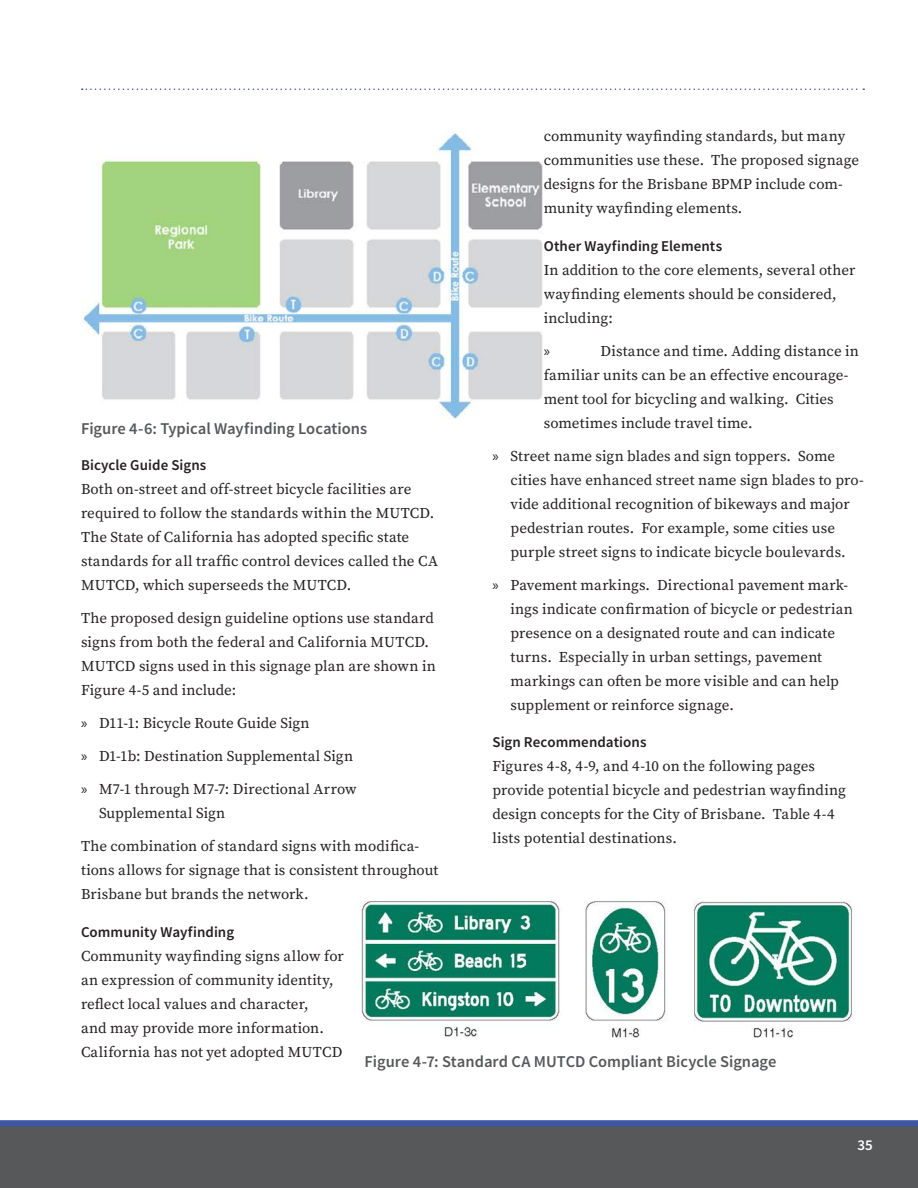
<style>
.page{position:relative;width:918px;height:1188px;background:#fff}
.page>*{position:absolute;margin:0;border:0;box-sizing:border-box;transform-origin:0 0}
.t1{font:600 16.5px "Source Sans Pro";color:#57585a}
.t2{font:15px/24px "Source Serif Pro";letter-spacing:.005em;color:#231f20}
.t3{font:600 15px "Source Sans Pro";letter-spacing:.005em;color:#231f20}
.t4{font:600 15px "Source Sans Pro";color:#fff}
.t5{font:15px "Myriad Pro";color:#231f20}
.s1{font-family:"Myriad Pro"}
</style>
<div class="page">
<div style="left:0;top:1125px;width:918px;height:63px;background:#57585a"></div>
<div style="left:0;top:1120px;width:918px;height:6px;background:#3e57a6"></div>
<svg style="left:82px;top:88px;width:782px;height:2px"></svg>
<img style="left:81px;top:132px;width:462px;height:286px">
<img style="left:359px;top:900px;width:495px;height:138px">
<p class="t2" style="left:544px;top:125px;width:317px">community wayfinding standards, but many communities use these. The proposed signage designs for the Brisbane BPMP include com&shy;munity wayfinding elements.</p>
<p class="t3" style="left:544px;top:237px;width:180px">Other Wayfinding Elements</p>
<p class="t2" style="left:544px;top:259px;width:313px">In addition to the core elements, several other wayfinding elements should be considered, including:</p>
<p class="t5" style="left:544px;top:342px;width:8px">»</p>
<p class="t2" style="left:544px;top:340px;width:317px;text-indent:57px">Distance and time. Adding distance in familiar units can be an effective encourage&shy;ment tool for bicycling and walking. Cities sometimes include travel time.</p>
<p class="t2" style="left:510px;top:445px;width:355px;text-indent:-18px"><span class="s1">»</span> Street name sign blades and sign toppers. Some cities have enhanced street name sign blades to pro&shy;vide additional recognition of bikeways and major pedestrian routes. For example, some cities use purple street signs to indicate bicycle boulevards.</p>
<p class="t2" style="left:510px;top:574px;width:344px;text-indent:-18px"><span class="s1">»</span> Pavement markings. Directional pavement mark&shy;ings indicate confirmation of bicycle or pedestrian presence on a designated route and can indicate turns. Especially in urban settings, pavement markings can often be more visible and can help supplement or reinforce signage.</p>
<p class="t3" style="left:492px;top:733px;width:156px">Sign Recommendations</p>
<p class="t2" style="left:492px;top:755px;width:355px">Figures 4-8, 4-9, and 4-10 on the following pages provide potential bicycle and pedestrian wayfinding design concepts for the City of Brisbane. Table 4-4 lists potential destinations.</p>
<p class="t1" style="left:81px;top:418px;width:288px">Figure 4-6: Typical Wayfinding Locations</p>
<p class="t3" style="left:81px;top:456px;width:127px">Bicycle Guide Signs</p>
<p class="t2" style="left:81px;top:478px;width:358px">Both on-street and off-street bicycle facilities are required to follow the standards within the MUTCD.<br>The State of California has adopted specific state standards for all traffic control devices called the CA MUTCD, which superseeds the MUTCD.</p>
<p class="t2" style="left:81px;top:607px;width:356px">The proposed design guideline options use standard signs from both the federal and California MUTCD.<br>MUTCD signs used in this signage plan are shown in Figure 4-5 and include:</p>
<p class="t2" style="left:81px;top:707px;width:277px;line-height:33px"><span class="s1">»</span> D11-1: Bicycle Route Guide Sign<br><span class="s1">»</span> D1-1b: Destination Supplemental Sign <span class="s1">»</span> M7-1 through M7-7: Directional Arrow</p>
<p class="t2" style="left:81px;top:797px;width:340px;line-height:33px;text-indent:18px">Supplemental Sign<br>The combination of standard signs with modifica-</p>
<p class="t2" style="left:81px;top:859px;width:359px">tions allows for signage that is consistent throughout<br>Brisbane but brands the network.</p>
<p class="t3" style="left:81px;top:922px;width:155px">Community Wayfinding</p>
<p class="t2" style="left:81px;top:944px;width:264px">Community wayfinding signs allow for an expression of community identity, reflect local values and character,<br>and may provide more information.<br>California has not yet adopted MUTCD</p>
<p class="t1" style="left:364px;top:1052px;width:414px">Figure 4-7: Standard CA MUTCD Compliant Bicycle Signage</p>
<p class="t4" style="left:857px;top:1135px;width:17px">35</p>
</div>
